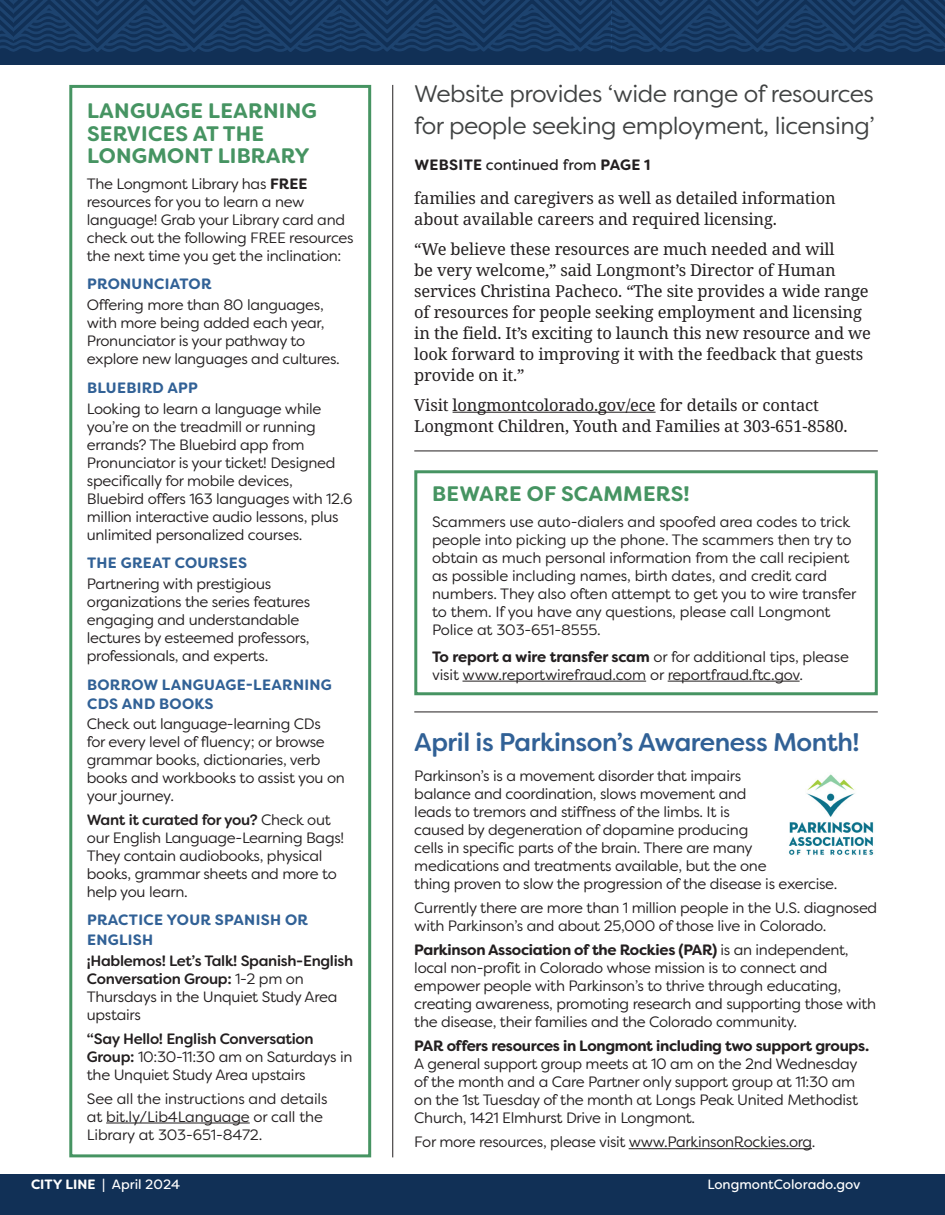
<style>
.page{position:relative;width:945px;height:1215px;background:#fff}
.page>*{position:absolute;margin:0;border:0;box-sizing:border-box;transform-origin:0 0}
.body_copy{font:500 25.5px "Filson Soft";letter-spacing:-.02em;color:#316196}
.body_copy-2{font:24px/31.5px "Filson Soft";letter-spacing:-.02em;color:#414343}
.t1{font:700 21px/22.5px "Filson Soft";letter-spacing:.01em;color:#469462}
.t2{font:16.5px/21px "Noto Serif";letter-spacing:-.01em;color:#231f20}
.t3{font:15px/18px "Filson Soft";letter-spacing:-.02em;color:#231f20}
.t4{font:700 15px/19.5px "Filson Soft";letter-spacing:.02em;color:#316196}
.t5{font:500 15px/18px "Filson Soft";letter-spacing:-.02em;color:#231f20}
.t6{font:15px "Filson Soft";color:#231f20}
.t7{font:13.5px "Filson Soft";color:#fff}
.s1{font-weight:700}
.s2{font-weight:500}
.s3{font-weight:400}
</style>
<div class="page">
<div style="left:69px;top:85px;width:302px;height:1072px;border:3px solid #469462"></div>
<hr style="left:453px;top:412px;width:203px;height:1px;background:#231f20">
<div style="left:14px;top:0;width:931px;height:65px;background:#113056"></div>
<div style="left:0;top:1174px;width:945px;height:41px;background:#113056"></div>
<hr style="left:106px;top:1123px;width:144px;height:1px;background:#231f20">
<div style="left:0;top:0;width:13px;height:65px;background:#113056"></div>
<svg style="left:0;top:0;width:945px;height:52px"></svg>
<hr style="left:392px;top:85px;width:1px;height:1072px;background:#231f20">
<hr style="left:414px;top:712px;width:464px;height:1px;background:#231f20">
<hr style="left:414px;top:451px;width:464px;height:1px;background:#231f20">
<hr style="left:629px;top:1148px;width:183px;height:1px;background:#231f20">
<img style="left:788px;top:774px;width:86px;height:81px">
<div style="left:414px;top:470px;width:464px;height:225px;border:3px solid #469462"></div>
<hr style="left:463px;top:681px;width:183px;height:1px;background:#231f20">
<hr style="left:668px;top:681px;width:132px;height:1px;background:#231f20">
<p class="t1" style="left:87px;top:99px;width:231px">LANGUAGE LEARNING<br>SERVICES AT THE<br>LONGMONT LIBRARY</p>
<p class="t3" style="left:87px;top:174px;width:268px">The Longmont Library has <span class="s1">FREE </span>resources for you to learn a new language! Grab your Library card and check out the following FREE resources the next time you get the inclination:</p>
<p class="t4" style="left:87px;top:274px;width:126px">PRONUNCIATOR</p>
<p class="t3" style="left:87px;top:296px;width:254px">Offering more than 80 languages, with more being added each year, Pronunciator is your pathway to explore new languages and cultures.</p>
<p class="t4" style="left:87px;top:378px;width:112px">BLUEBIRD APP</p>
<p class="t3" style="left:87px;top:399px;width:267px">Looking to learn a language while you’re on the treadmill or running errands? The Bluebird app from Pronunciator is your ticket! Designed specifically for mobile devices, Bluebird offers 163 languages with 12.6 million interactive audio lessons, plus unlimited personalized courses.</p>
<p class="t4" style="left:87px;top:553px;width:162px">THE GREAT COURSES</p>
<p class="t3" style="left:87px;top:575px;width:225px">Partnering with prestigious organizations the series features engaging and understandable lectures by esteemed professors, professionals, and experts.</p>
<p class="t4" style="left:87px;top:675px;width:246px">BORROW LANGUAGE-LEARNING<br>CDS AND BOOKS</p>
<p class="t3" style="left:87px;top:714px;width:259px">Check out language-learning CDs<br>for every level of fluency; or browse grammar books, dictionaries, verb books and workbooks to assist you on your journey.</p>
<p class="t3" style="left:87px;top:810px;width:259px"><span class="s2">Want it curated for you?</span> Check out our English Language-Learning Bags!<br>They contain audiobooks, physical books, grammar sheets and more to help you learn.</p>
<p class="t4" style="left:87px;top:910px;width:223px">PRACTICE YOUR SPANISH OR<br>ENGLISH</p>
<p class="t5" style="left:87px;top:951px;width:268px">¡Hablemos! Let’s Talk! Spanish-English<br>Conversation Group: <span class="s3">1-2 pm on<br>Thursdays in the Unquiet Study Area upstairs</span></p>
<p class="t3" style="left:87px;top:1029px;width:267px"><span class="s2">“Say Hello! English Conversation<br>Group:</span> 10:30-11:30 am on Saturdays in the Unquiet Study Area upstairs</p>
<p class="t3" style="left:87px;top:1089px;width:242px">See all the instructions and details at bit.ly/Lib4Language or call the<br>Library at 303-651-8472.</p>
<p class="body_copy-2" style="left:414px;top:78px;width:462px">Website provides ‘wide range of resources for people seeking employment, licensing’</p>
<p class="t6" style="left:414px;top:155px;width:238px"><span class="s1">WEBSITE</span> continued from <span class="s1">PAGE 1</span></p>
<p class="t2" style="left:414px;top:188px;width:423px">families and caregivers as well as detailed information about available careers and required licensing.</p>
<p class="t2" style="left:414px;top:239px;width:458px">“We believe these resources are much needed and will<br>be very welcome,” said Longmont’s Director of Human services Christina Pacheco. “The site provides a wide range of resources for people seeking employment and licensing in the field. It’s exciting to launch this new resource and we look forward to improving it with the feedback that guests provide on it.”</p>
<p class="t2" style="left:414px;top:395px;width:435px">Visit longmontcolorado.gov/ece for details or contact<br>Longmont Children, Youth and Families at 303-651-8580.</p>
<p class="t1" style="left:432px;top:483px;width:259px">BEWARE OF SCAMMERS!</p>
<p class="t3" style="left:432px;top:512px;width:426px">Scammers use auto-dialers and spoofed area codes to trick people into picking up the phone. The scammers then try to obtain as much personal information from the call recipient as possible including names, birth dates, and credit card numbers. They also often attempt to get you to wire transfer to them. If you have any questions, please call Longmont Police at 303-651-8555.</p>
<p class="t3" style="left:432px;top:647px;width:419px"><span class="s1">To report a wire transfer scam</span> or for additional tips, please visit www.reportwirefraud.com or reportfraud.ftc.gov.</p>
<p class="body_copy" style="left:414px;top:726px;width:447px">April is Parkinson’s Awareness Month!</p>
<p class="t3" style="left:414px;top:767px;width:425px">Parkinson’s is a movement disorder that impairs<br>balance and coordination, slows movement and<br>leads to tremors and stiffness of the limbs. It is<br>caused by degeneration of dopamine producing<br>cells in specific parts of the brain. There are many medications and treatments available, but the one<br>thing proven to slow the progression of the disease is exercise.</p>
<p class="t3" style="left:414px;top:899px;width:465px">Currently there are more than 1 million people in the U.S. diagnosed with Parkinson’s and about 25,000 of those live in Colorado.</p>
<p class="t3" style="left:414px;top:941px;width:463px"><span class="s1">Parkinson Association of the Rockies (PAR)</span> is an independent, local non-profit in Colorado whose mission is to connect and empower people with Parkinson’s to thrive through educating, creating awareness, promoting research and supporting those with the disease, their families and the Colorado community.</p>
<p class="t3" style="left:414px;top:1037px;width:456px"><span class="s1">PAR offers resources in Longmont including two support groups.<br></span>A general support group meets at 10 am on the 2nd Wednesday of the month and a Care Partner only support group at 11:30 am on the 1st Tuesday of the month at Longs Peak United Methodist Church, 1421 Elmhurst Drive in Longmont.</p>
<p class="t3" style="left:414px;top:1133px;width:403px">For more resources, please visit www.ParkinsonRockies.org.</p>
<p class="t7" style="left:31px;top:1175px;width:151px"><span class="s1">CITY LINE</span> | April 2024</p>
<p class="t7" style="left:707px;top:1175px;width:155px">LongmontColorado.gov</p>
</div>
